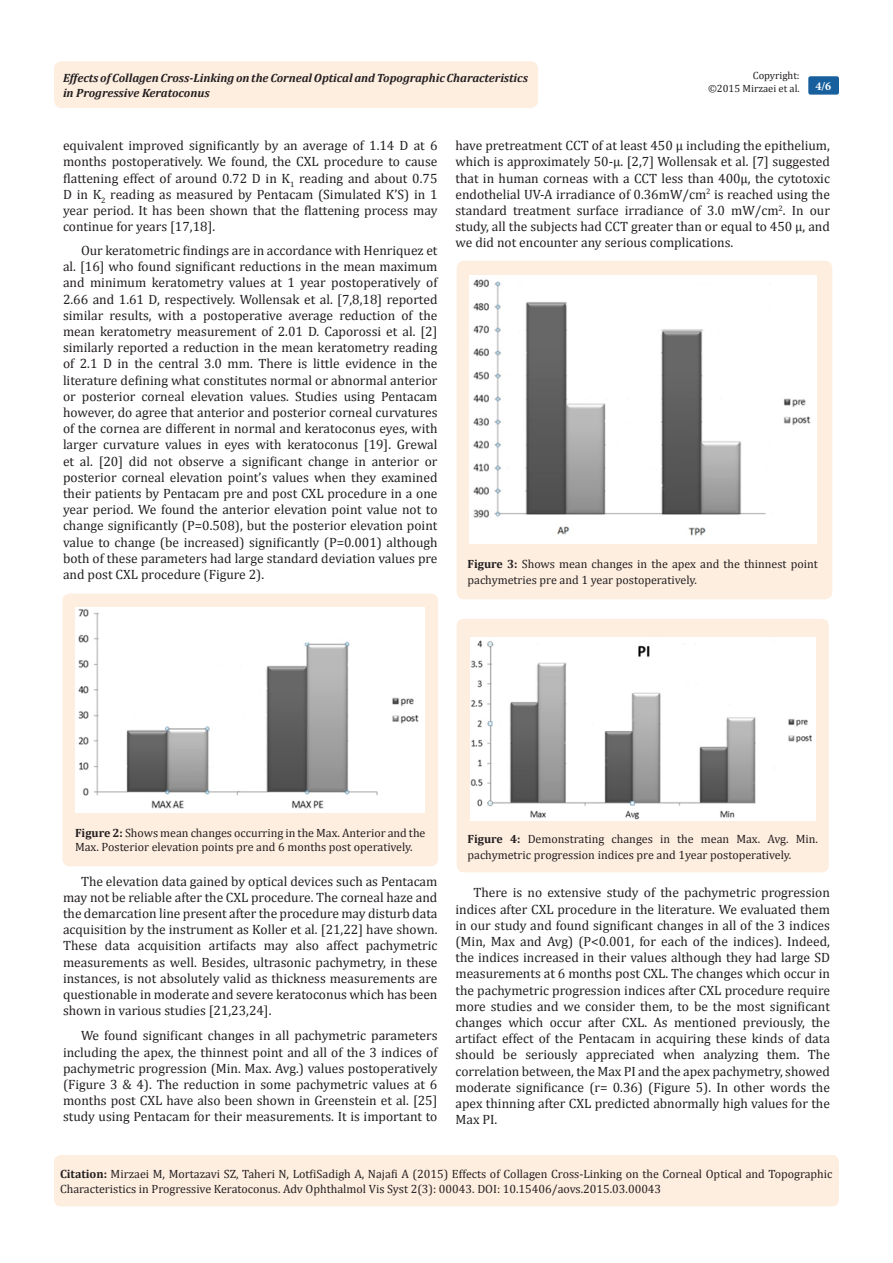
<style>
.page{position:relative;width:893px;height:1263px;background:#fff}
.page>*{position:absolute;margin:0;border:0;box-sizing:border-box;transform-origin:0 0}
.t1{font:13.5px/16.2px "Cambria";color:#231f20;text-align:justify}
.Citation{font:12px/14.4px "Cambria";color:#231f20}
.t2{font:italic 700 12px/14.4px "Cambria";color:#231f20}
.t3{font:700 12px "Minion Pro";color:#fff}
.t4{font:10.5px "Cambria";color:#231f20}
.s1{font-weight:700}
</style>
<div class="page">
<div style="left:457px;top:619px;width:372px;height:253px;background:#feeee0;border-radius:7px"></div>
<div style="left:457px;top:261px;width:375px;height:338px;background:#feeee0;border-radius:7px"></div>
<div style="left:62px;top:593px;width:376px;height:273px;background:#feeee0;border-radius:7px"></div>
<img style="left:76px;top:607px;width:349px;height:206px">
<img style="left:469px;top:276px;width:347px;height:267px">
<img style="left:470px;top:637px;width:345px;height:183px">
<div style="left:54px;top:61px;width:484px;height:47px;background:#feeee0;border-radius:8px"></div>
<div style="left:808px;top:76px;width:31px;height:19px;background:#18609d;border-radius:2px"></div>
<div style="left:54px;top:1155px;width:785px;height:51px;background:#feeee0;border-radius:7px"></div>
<p class="t2" style="left:63px;top:70px;width:466px">Effects of Collagen Cross-Linking on the Corneal Optical and Topographic Characteristics in Progressive Keratoconus</p>
<p class="t4" style="left:753px;top:69px;width:48px">Copyright:</p>
<p class="t4" style="left:708px;top:82px;width:93px">©2015 Mirzaei et al.</p>
<p class="t3" style="left:815px;top:78px;width:17px">4/6</p>
<p class="t1" style="left:63px;top:137px;width:376px">equivalent improved significantly by an average of 1.14 D at 6 months postoperatively. We found, the CXL procedure to cause flattening effect of around 0.72 D in K<sub>1</sub> reading and about 0.75<br>D in K<sub>2</sub> reading as measured by Pentacam (Simulated K’S) in 1 year period. It has been shown that the flattening process may continue for years [17,18].</p>
<p class="t1" style="left:63px;top:242px;width:376px;text-indent:18px">Our keratometric findings are in accordance with Henriquez et al. [16] who found significant reductions in the mean maximum and minimum keratometry values at 1 year postoperatively of 2.66 and 1.61 D, respectively. Wollensak et al. [7,8,18] reported similar results, with a postoperative average reduction of the mean keratometry measurement of 2.01 D. Caporossi et al. [2] similarly reported a reduction in the mean keratometry reading of 2.1 D in the central 3.0 mm. There is little evidence in the literature defining what constitutes normal or abnormal anterior or posterior corneal elevation values. Studies using Pentacam however, do agree that anterior and posterior corneal curvatures of the cornea are different in normal and keratoconus eyes, with larger curvature values in eyes with keratoconus [19]. Grewal et al. [20] did not observe a significant change in anterior or posterior corneal elevation point’s values when they examined their patients by Pentacam pre and post CXL procedure in a one year period. We found the anterior elevation point value not to change significantly (P=0.508), but the posterior elevation point value to change (be increased) significantly (P=0.001) although both of these parameters had large standard deviation values pre and post CXL procedure (Figure 2).</p>
<p class="t1" style="left:455px;top:137px;width:376px">have pretreatment CCT of at least 450 µ including the epithelium, which is approximately 50-µ. [2,7] Wollensak et al. [7] suggested that in human corneas with a CCT less than 400µ, the cytotoxic endothelial UV-A irradiance of 0.36mW/cm<sup>2</sup> is reached using the standard treatment surface irradiance of 3.0 mW/cm<sup>2</sup>. In our study, all the subjects had CCT greater than or equal to 450 µ, and we did not encounter any serious complications.</p>
<p class="Citation" style="left:467px;top:556px;width:352px;line-height:16.2px"><span class="s1">Figure 3:</span> Shows mean changes in the apex and the thinnest point pachymetries pre and 1 year postoperatively.</p>
<p class="Citation" style="left:75px;top:826px;width:352px"><span class="s1">Figure 2:</span> Shows mean changes occurring in the Max. Anterior and the<br>Max. Posterior elevation points pre and 6 months post operatively.</p>
<p class="t1" style="left:63px;top:873px;width:376px;text-indent:18px">The elevation data gained by optical devices such as Pentacam may not be reliable after the CXL procedure. The corneal haze and the demarcation line present after the procedure may disturb data acquisition by the instrument as Koller et al. [21,22] have shown.<br>These data acquisition artifacts may also affect pachymetric measurements as well. Besides, ultrasonic pachymetry, in these instances, is not absolutely valid as thickness measurements are questionable in moderate and severe keratoconus which has been shown in various studies [21,23,24].</p>
<p class="t1" style="left:63px;top:1028px;width:376px;text-indent:18px">We found significant changes in all pachymetric parameters including the apex, the thinnest point and all of the 3 indices of pachymetric progression (Min. Max. Avg.) values postoperatively (Figure 3 &amp; 4). The reduction in some pachymetric values at 6 months post CXL have also been shown in Greenstein et al. [25] study using Pentacam for their measurements. It is important to</p>
<p class="Citation" style="left:467px;top:830px;width:352px;line-height:16.2px"><span class="s1">Figure 4:</span> Demonstrating changes in the mean Max. Avg. Min. pachymetric progression indices pre and 1year postoperatively.</p>
<p class="t1" style="left:455px;top:884px;width:376px;text-indent:18px">There is no extensive study of the pachymetric progression indices after CXL procedure in the literature. We evaluated them in our study and found significant changes in all of the 3 indices (Min, Max and Avg) (P&lt;0.001, for each of the indices). Indeed, the indices increased in their values although they had large SD measurements at 6 months post CXL. The changes which occur in the pachymetric progression indices after CXL procedure require more studies and we consider them, to be the most significant changes which occur after CXL. As mentioned previously, the artifact effect of the Pentacam in acquiring these kinds of data should be seriously appreciated when analyzing them. The correlation between, the Max PI and the apex pachymetry, showed moderate significance (r= 0.36) (Figure 5). In other words the apex thinning after CXL predicted abnormally high values for the Max PI.</p>
<p class="Citation" style="left:60px;top:1167px;width:774px"><span class="s1">Citation:</span> Mirzaei M, Mortazavi SZ, Taheri N, LotfiSadigh A, Najafi A (2015) Effects of Collagen Cross-Linking on the Corneal Optical and Topographic<br>Characteristics in Progressive Keratoconus. Adv Ophthalmol Vis Syst 2(3): 00043. DOI: 10.15406/aovs.2015.03.00043</p>
</div>
